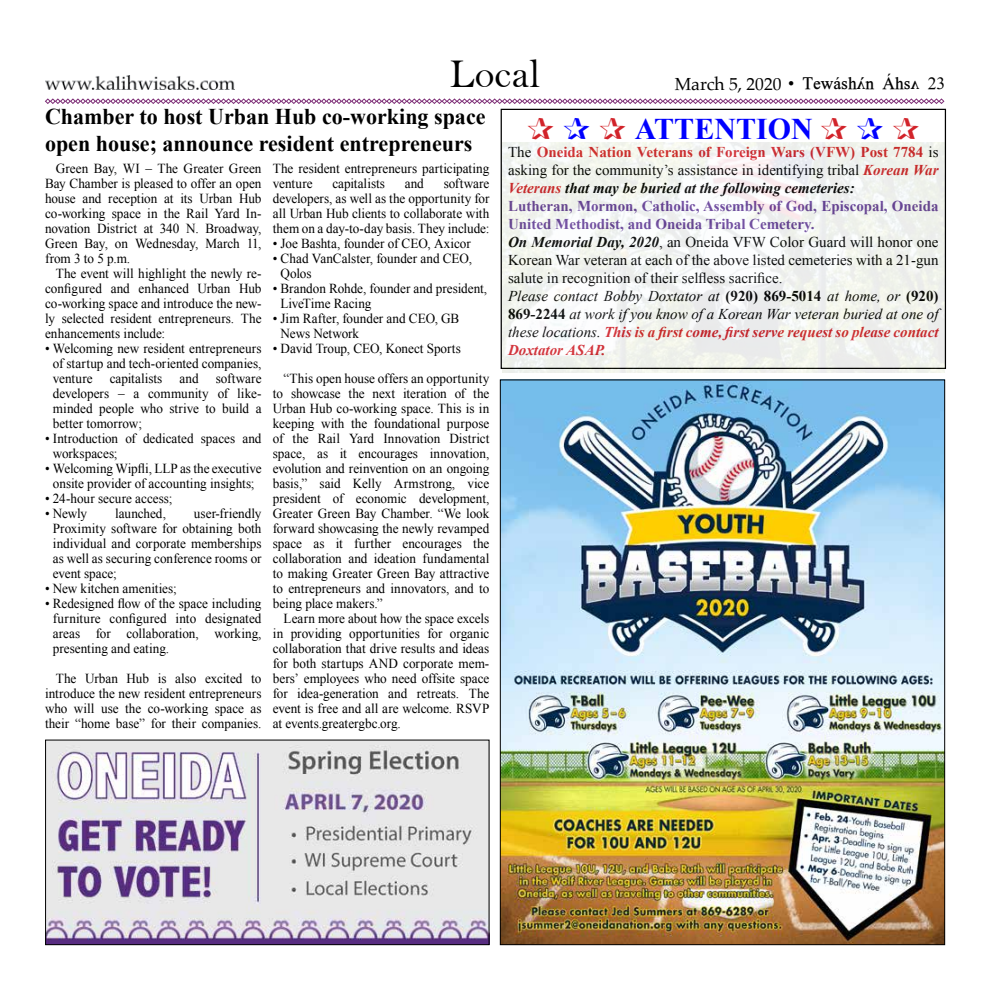
<style>
.page{position:relative;width:990px;height:990px;background:#fff}
.page>*{position:absolute;margin:0;border:0;box-sizing:border-box;transform-origin:0 0}
.t1{font:41.25px "Bell";color:#000}
.t2{font:700 30px "Times New Roman";color:#00f}
.t3{font:700 22.5px/27px "Times New Roman";color:#000}
.t4{font:17.5px "Oneida";color:#000}
.t5{font:15px/18px "Times New Roman";color:#000}
.t6{font:13.75px/15px "Times New Roman";letter-spacing:-.005em;color:#000;text-align:justify;scale:.96 1}
.s1{font-family:"Palatino"}
.s2{color:#d2232a}
.s3{font-weight:700;color:#d2232a}
.s4{font-weight:700;font-style:italic;color:#d2232a}
.s5{font-weight:700;font-style:italic}
.s6{font-weight:700;color:#684199}
.s7{font-style:italic}
.s8{font-weight:700}
</style>
<div class="page">
<svg style="left:45px;top:98px;width:899px;height:6px"></svg>
<img style="left:45px;top:76px;width:189px;height:14px">
<img style="left:503px;top:142px;width:442px;height:231px">
<img style="left:502px;top:382px;width:441px;height:561px">
<img style="left:47px;top:742px;width:440px;height:201px">
<div style="left:45px;top:740px;width:444px;height:205px;border:1px solid #000"></div>
<h1 class="t1" style="left:450px;top:49px;width:92px">Local</h1>
<p class="t4" style="left:675px;top:74px;width:272px"><span class="s1">March 5, 2020</span> • Tew@sh^n Áhs&lt; 23</p>
<h2 class="t2" style="left:527px;top:108px;width:395px"><span class="s2">✰</span> ✰ <span class="s2">✰</span> ATTENTION <span class="s2">✰</span> ✰ <span class="s2">✰</span></h2>
<p class="t5" style="left:508px;top:143px;width:432px">The <span class="s3">Oneida Nation Veterans of Foreign Wars (VFW) Post 7784</span> is asking for the community’s assistance in identifying tribal <span class="s4">Korean War Veterans</span> <span class="s5">that may be buried at the following cemeteries:<br></span><span class="s6">Lutheran, Mormon, Catholic, Assembly of God, Episcopal, Oneida United Methodist, and Oneida Tribal Cemetery.<br></span><span class="s5">On Memorial Day, 2020</span>, an Oneida VFW Color Guard will honor one Korean War veteran at each of the above listed cemeteries with a 21-gun salute in recognition of their selfless sacrifice.<br><span class="s7">Please contact Bobby Doxtator at</span> <span class="s8">(920) 869-5014</span> <span class="s7">at home, or</span> <span class="s8">(920)<br>869-2244</span> <span class="s7">at work if you know of a Korean War veteran buried at one of these locations.</span> <span class="s4">This is a first come, first serve request so please contact Doxtator ASAP.</span></p>
<h3 class="t3" style="left:45px;top:102px;width:442px">Chamber to host Urban Hub co-working space open house; announce resident entrepreneurs</h3>
<p class="t6" style="left:45px;top:161px;width:227px;text-indent:11px">Green Bay, WI – The Greater Green Bay Chamber is pleased to offer an open house and reception at its Urban Hub co-working space in the Rail Yard In&shy;novation District at 340 N. Broadway, Green Bay, on Wednesday, March 11, from 3 to 5 p.m.</p>
<p class="t6" style="left:45px;top:266px;width:227px;text-indent:11px">The event will highlight the newly re&shy;configured and enhanced Urban Hub co-working space and introduce the new&shy;ly selected resident entrepreneurs. The enhancements include:</p>
<p class="t6" style="left:53px;top:341px;width:219px;text-indent:-8px">• Welcoming new resident entrepreneurs of startup and tech-oriented companies, venture capitalists and software developers – a community of like&shy;minded people who strive to build a better tomorrow;</p>
<p class="t6" style="left:53px;top:431px;width:219px;text-indent:-8px">• Introduction of dedicated spaces and workspaces;</p>
<p class="t6" style="left:45px;top:461px;width:227px;text-align:center">• Welcoming Wipfli, LLP as the executive onsite provider of accounting insights;</p>
<p class="t6" style="left:45px;top:491px;width:134px">• 24-hour secure access;</p>
<p class="t6" style="left:45px;top:506px;width:45px">• Newly</p>
<p class="t6" style="left:115px;top:506px;width:55px">launched,</p>
<p class="t6" style="left:273px;top:161px;width:227px">The resident entrepreneurs participating venture</p>
<p class="t6" style="left:332px;top:176px;width:56px">capitalists</p>
<p class="t6" style="left:405px;top:176px;width:21px">and</p>
<p class="t6" style="left:273px;top:176px;width:227px;text-indent:171px">software developers, as well as the opportunity for all Urban Hub clients to collaborate with them on a day-to-day basis. They include:</p>
<p class="t6" style="left:273px;top:236px;width:208px">• Joe Bashta, founder of CEO, Axicor</p>
<p class="t6" style="left:281px;top:251px;width:201px;text-indent:-8px">• Chad VanCalster, founder and CEO,<br>Qolos</p>
<p class="t6" style="left:281px;top:281px;width:217px;text-indent:-8px">• Brandon Rohde, founder and president,<br>LiveTime Racing</p>
<p class="t6" style="left:281px;top:311px;width:188px;text-indent:-8px">• Jim Rafter, founder and CEO, GB<br>News Network</p>
<p class="t6" style="left:284px;top:334px;width:216px;line-height:30px;text-indent:-11px">• David Troup, CEO, Konect Sports “This open house offers an opportunity</p>
<p class="t6" style="left:273px;top:386px;width:227px">to showcase the next iteration of the Urban Hub co-working space. This is in keeping with the foundational purpose of the Rail Yard Innovation District space, as it encourages innovation, evolution and reinvention on an ongoing basis,” said Kelly Armstrong, vice president of economic development, Greater Green Bay Chamber. “We look forward showcasing the newly revamped space as it further encourages the collaboration and ideation fundamental to making Greater Green Bay attractive to entrepreneurs and innovators, and to being place makers.”</p>
<p class="t6" style="left:273px;top:611px;width:227px;text-indent:11px">Learn more about how the space excels in providing opportunities for organic collaboration that drive results and ideas for both startups AND corporate mem&shy;bers’ employees who need offsite space for idea-generation and retreats. The event is free and all are welcome. RSVP at events.greatergbc.org.</p>
<p class="t6" style="left:53px;top:506px;width:219px;text-indent:141px">user-friendly Proximity software for obtaining both individual and corporate memberships as well as securing conference rooms or event space;</p>
<p class="t6" style="left:45px;top:581px;width:139px">• New kitchen amenities;</p>
<p class="t6" style="left:53px;top:596px;width:219px;text-indent:-8px">• Redesigned flow of the space including furniture configured into designated areas for collaboration, working, presenting and eating.</p>
<p class="t6" style="left:45px;top:671px;width:227px;text-indent:11px">The Urban Hub is also excited to introduce the new resident entrepreneurs who will use the co-working space as their “home base” for their companies.</p>
</div>
